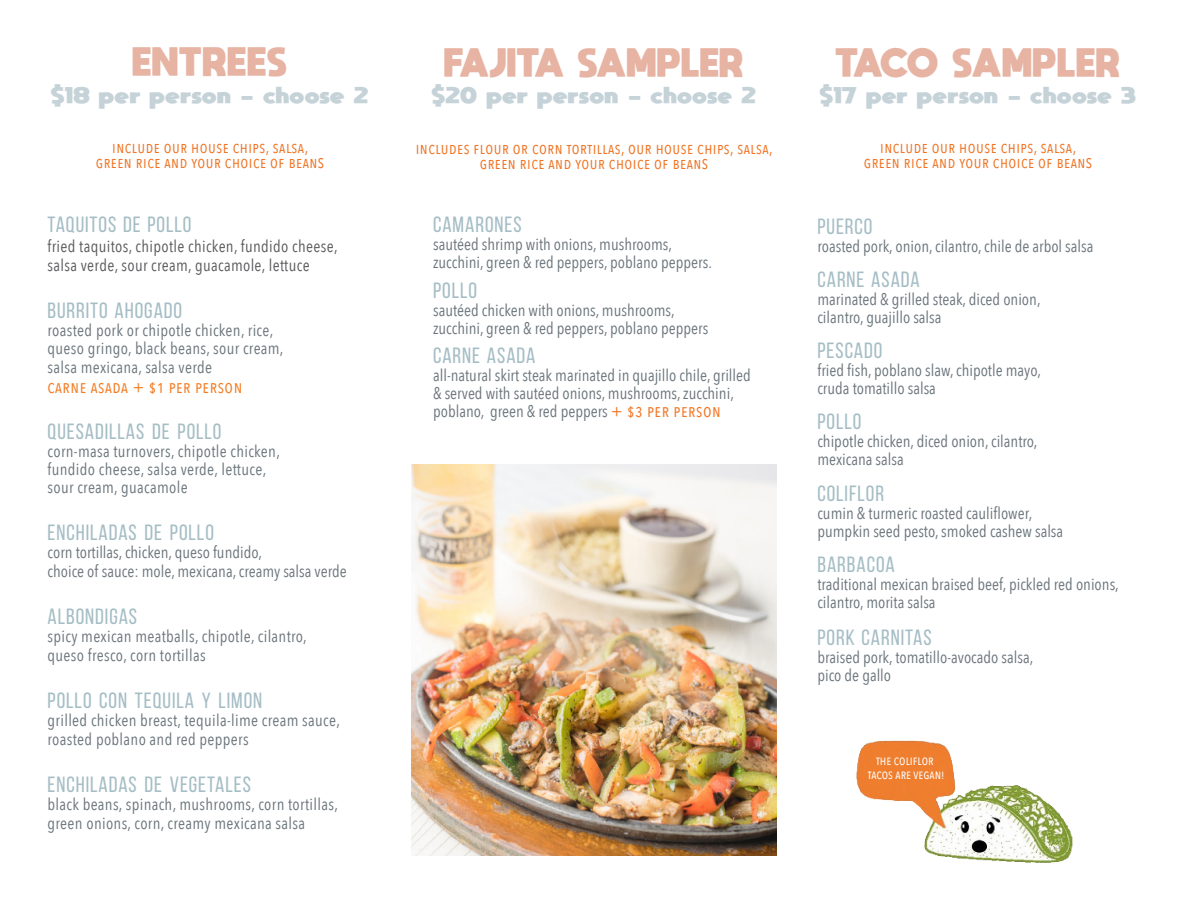
<style>
.page{position:relative;width:1188px;height:918px;background:#fff}
.page>*{position:absolute;margin:0;border:0;box-sizing:border-box;transform-origin:0 0}
.t1{font:800 28.5px "moon get";letter-spacing:.03em;color:#e7b3a3}
.t2{font:22.05px "Bebas Neue";letter-spacing:.045em;color:#a5bdc5}
.t3{font:18px "Avenir Next Condensed";color:#f47b21}
.t4{font:16.5px/18px "Avenir Next Condensed";color:#687379}
.t5{font:16.5px/18px "Avenir Next Condensed";letter-spacing:.02em;color:#687379}
.t6{font:16.5px/15px "Avenir Next Condensed";letter-spacing:.03em;color:#f07424;text-align:center}
.t7{font:16.5px/19.5px "Avenir Next Condensed";letter-spacing:.02em;color:#57585a}
.t8{font:800 16.2px "moon get";letter-spacing:.02em;color:#c5d3d9;scale:1.22 1}
.t9{font:13.5px/13.5px "Avenir Next Condensed";letter-spacing:.025em;color:#fff;text-align:center}
.s1{font-size:18px}
.s2{font-size:18px;color:#f37524}
</style>
<div class="page">
<img style="left:856px;top:740px;width:217px;height:123px">
<img style="left:411px;top:465px;width:366px;height:390px">
<p class="t1" style="left:133px;top:44px;width:156px">ENTREES</p>
<p class="t8" style="left:51px;top:84px;width:262px">$18 per person - choose 2</p>
<p class="t1" style="left:444px;top:44px;width:301px">FAJITA SAMPLER</p>
<p class="t8" style="left:432px;top:84px;width:268px">$20 per person - choose 2</p>
<p class="t1" style="left:836px;top:44px;width:286px">TACO SAMPLER</p>
<p class="t8" style="left:820px;top:84px;width:261px">$17 per person - choose 3</p>
<p class="t6" style="left:96px;top:139px;width:230px">include our house chips, salsa, green rice and your choice of bean<span class="s1">s</span></p>
<p class="t6" style="left:864px;top:139px;width:230px">include our house chips, salsa, green rice and your choice of bean<span class="s1">s</span></p>
<p class="t6" style="left:416px;top:140px;width:359px">includes flour or corn tortillas, our house chips, salsa, green rice and your choice of bean<span class="s1">s</span></p>
<p class="t2" style="left:48px;top:213px;width:145px">TAQUITOS DE POLLO</p>
<p class="t7" style="left:48px;top:236px;width:292px">fried taquitos, chipotle chicken, fundido cheese, salsa verde, sour cream, guacamole, lettuce</p>
<p class="t2" style="left:48px;top:298px;width:136px">BURRITO AHOGADO</p>
<p class="t5" style="left:48px;top:320px;width:238px">roasted pork or chipotle chicken, rice, queso gringo, black beans, sour cream,</p>
<p class="t5" style="left:48px;top:358px;width:166px">salsa mexicana, salsa verde</p>
<p class="t3" style="left:48px;top:371px;width:196px">carne asada + $1 per person</p>
<p class="t2" style="left:48px;top:420px;width:175px">QUESADILLAS DE POLLO</p>
<p class="t5" style="left:48px;top:442px;width:234px">corn-masa turnovers, chipotle chicken, fundido cheese, salsa verde, lettuce, sour cream, guacamole</p>
<p class="t2" style="left:48px;top:520px;width:168px">ENCHILADAS DE POLLO</p>
<p class="t4" style="left:48px;top:542px;width:301px;line-height:19.5px">corn tortillas, chicken, queso fundido,<br>choice of sauce: mole, mexicana, creamy salsa verde</p>
<p class="t2" style="left:48px;top:604px;width:91px">ALBONDIGAS</p>
<p class="t5" style="left:48px;top:626px;width:261px;line-height:19.5px">spicy mexican meatballs, chipotle, cilantro, queso fresco, corn tortillas</p>
<p class="t2" style="left:48px;top:688px;width:216px">POLLO CON TEQUILA Y LIMON</p>
<p class="t5" style="left:48px;top:710px;width:294px;line-height:19.5px">grilled chicken breast, tequila-lime cream sauce, roasted poblano and red peppers</p>
<p class="t2" style="left:48px;top:772px;width:205px">ENCHILADAS DE VEGETALES</p>
<p class="t5" style="left:48px;top:794px;width:292px;line-height:18.8px">black beans, spinach, mushrooms, corn tortillas, green onions, corn, creamy mexicana salsa</p>
<p class="t2" style="left:433px;top:213px;width:90px">CAMARONES</p>
<p class="t4" style="left:433px;top:235px;width:280px">sautéed shrimp with onions, mushrooms, zucchini, green &amp; red peppers, poblano peppers.</p>
<p class="t2" style="left:433px;top:278px;width:46px">POLLO</p>
<p class="t4" style="left:433px;top:300px;width:277px">sautéed chicken with onions, mushrooms, zucchini, green &amp; red peppers, poblano peppers</p>
<p class="t2" style="left:433px;top:343px;width:104px">CARNE ASADA</p>
<p class="t4" style="left:433px;top:365px;width:319px">all-natural skirt steak marinated in quajillo chile, grilled &amp; served with sautéed onions, mushrooms, zucchini, poblano, green &amp; red peppers <span class="s2">+ $3 per person</span></p>
<p class="t2" style="left:817px;top:214px;width:57px">PUERCO</p>
<p class="t4" style="left:817px;top:236px;width:278px">roasted pork, onion, cilantro, chile de arbol salsa</p>
<p class="t2" style="left:817px;top:267px;width:104px">CARNE ASADA</p>
<p class="t4" style="left:817px;top:289px;width:225px">marinated &amp; grilled steak, diced onion, cilantro, guajillo salsa</p>
<p class="t2" style="left:817px;top:339px;width:67px">PESCADO</p>
<p class="t4" style="left:817px;top:361px;width:225px">fried fish, poblano slaw, chipotle mayo, cruda tomatillo salsa</p>
<p class="t2" style="left:817px;top:410px;width:46px">POLLO</p>
<p class="t4" style="left:817px;top:432px;width:222px">chipotle chicken, diced onion, cilantro, mexicana salsa</p>
<p class="t2" style="left:817px;top:481px;width:68px">COLIFLOR</p>
<p class="t4" style="left:817px;top:503px;width:247px">cumin &amp; turmeric roasted cauliflower, pumpkin seed pesto, smoked cashew salsa</p>
<p class="t2" style="left:817px;top:552px;width:79px">BARBACOA</p>
<p class="t4" style="left:817px;top:574px;width:303px">traditional mexican braised beef, pickled red onions, cilantro, morita salsa</p>
<p class="t2" style="left:817px;top:625px;width:116px">PORK CARNITAS</p>
<p class="t4" style="left:817px;top:647px;width:217px">braised pork, tomatillo-avocado salsa, pico de gallo</p>
<p class="t9" style="left:868px;top:753px;width:78px">the coliflor tacos are vegan!</p>
</div>
